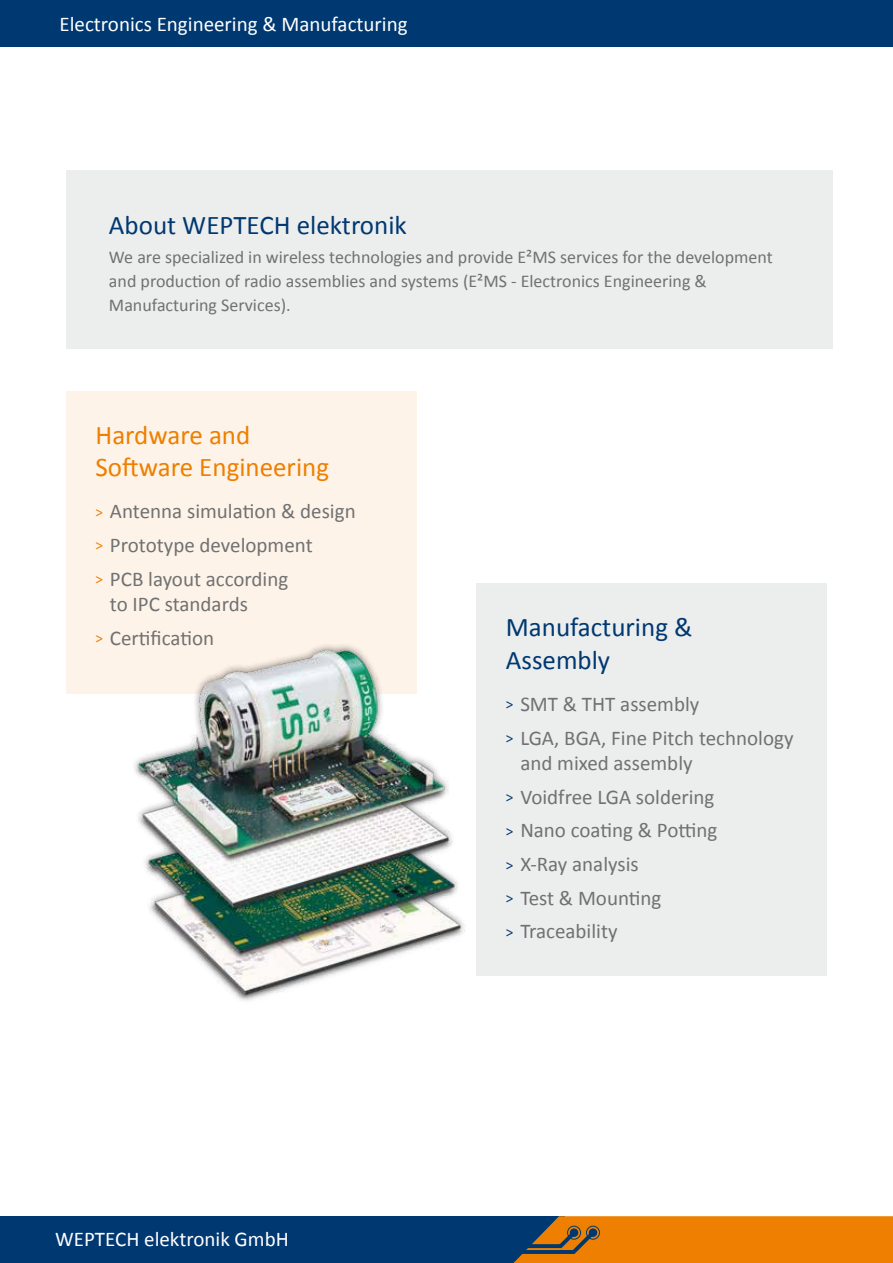
<style>
.page{position:relative;width:893px;height:1263px;background:#fff}
.page>*{position:absolute;margin:0;border:0;box-sizing:border-box;transform-origin:0 0}
.t1{font:27px/32.4px "Calibri";color:#003871}
.t2{font:27px/32.4px "Calibri";color:#ee7f00}
.t3{font:21px/33.8px "Calibri";color:#707172}
.t4{font:21px "Calibri";color:#fff}
.t5{font:18px/24px "Calibri";color:#707172}
.s1{font-size:15px;color:#ee7f00}
.s2{font-size:15px;color:#003871}
</style>
<div class="page">
<div style="left:66px;top:170px;width:766px;height:179px;background:#eceded"></div>
<div style="left:0;top:0;width:893px;height:47px;background:#003871"></div>
<div style="left:0;top:1216px;width:564px;height:47px;background:#003871"></div>
<svg style="left:513px;top:1216px;width:380px;height:47px"></svg>
<div style="left:66px;top:391px;width:351px;height:303px;background:#fef3e8"></div>
<div style="left:476px;top:583px;width:351px;height:393px;background:#eceded"></div>
<img style="left:134px;top:645px;width:331px;height:357px">
<p class="t4" style="left:60px;top:11px;width:350px">Electronics Engineering &amp; Manufacturing</p>
<p class="t1" style="left:109px;top:208px;width:299px">About WEPTECH elektronik</p>
<p class="t5" style="left:109px;top:244px;width:665px">We are specialized in wireless technologies and provide E²MS services for the development and production of radio assemblies and systems (E²MS - Electronics Engineering &amp;<br>Manufacturing Services).</p>
<p class="t2" style="left:96px;top:417px;width:235px">Hardware and<br>Software Engineering</p>
<p class="t3" style="left:96px;top:493px;width:262px"><span class="s1">&gt;</span> Antenna simulation &amp; design <span class="s1">&gt;</span> Prototype development<br><span class="s1">&gt;</span> PCB layout according</p>
<p class="t3" style="left:96px;top:586px;width:154px;text-indent:14px">to IPC standards <span class="s1">&gt;</span> Certification</p>
<p class="t4" style="left:55px;top:1225px;width:235px">WEPTECH elektronik GmbH</p>
<p class="t1" style="left:506px;top:610px;width:188px">Manufacturing &amp;<br>Assembly</p>
<p class="t3" style="left:506px;top:686px;width:289px"><span class="s2">&gt;</span> SMT &amp; THT assembly<br><span class="s2">&gt;</span> LGA, BGA, Fine Pitch technology</p>
<p class="t3" style="left:506px;top:745px;width:213px;text-indent:14px">and mixed assembly<br><span class="s2">&gt;</span> Voidfree LGA soldering <span class="s2">&gt;</span> Nano coating &amp; Potting <span class="s2">&gt;</span> X-Ray analysis<br><span class="s2">&gt;</span> Test &amp; Mounting<br><span class="s2">&gt;</span> Traceability</p>
</div>
